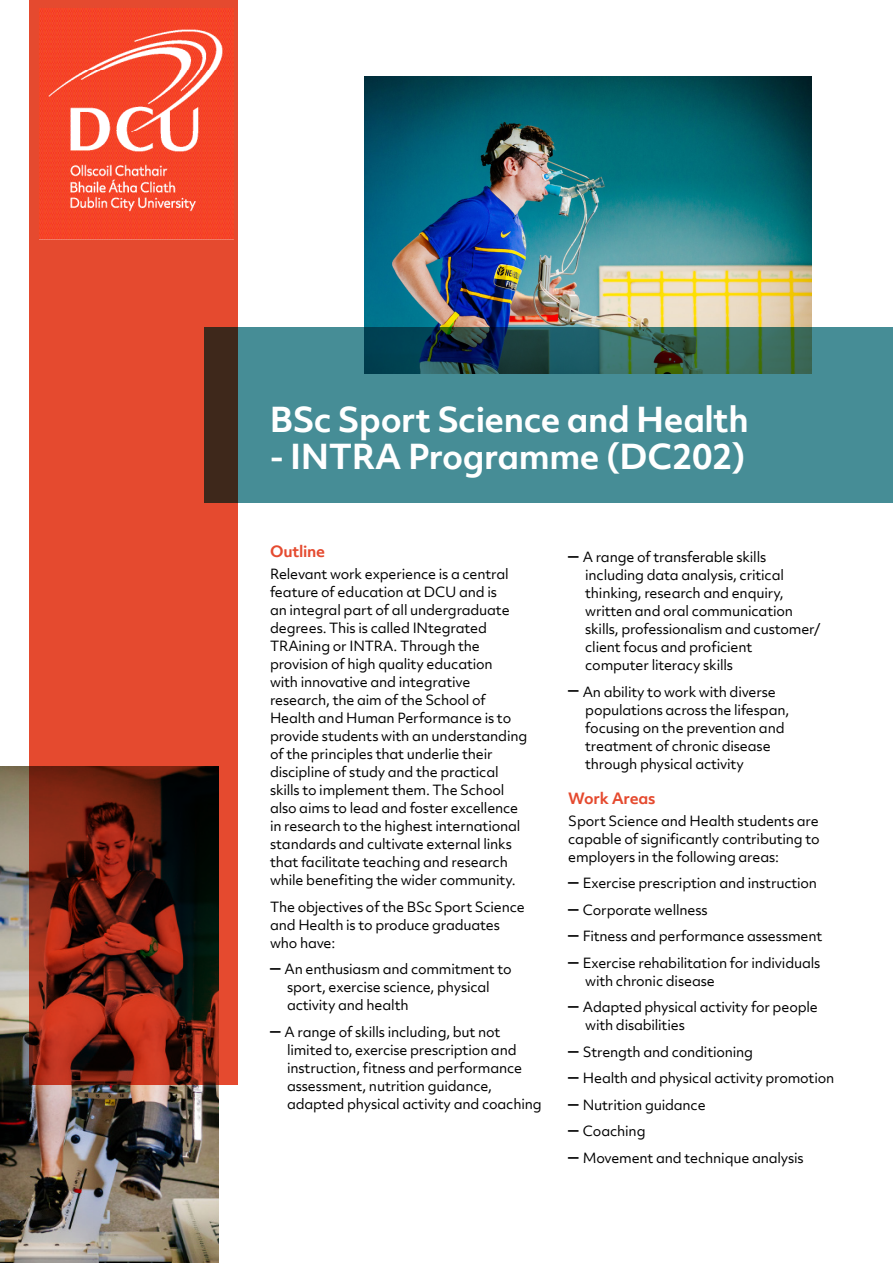
<style>
.page{position:relative;width:893px;height:1263px;background:#fff}
.page>*{position:absolute;margin:0;border:0;box-sizing:border-box;transform-origin:0 0}
.t1{font:700 33px "Objektiv Mk 2";letter-spacing:-.015em;color:#fff}
.t2{font:700 15px "Objektiv Mk 2";letter-spacing:-.015em;color:#e54a2f}
.t3{font:13.5px/18px "Objektiv Mk 2";letter-spacing:-.015em;color:#000}
.s1{font-size:21px}
</style>
<div class="page">
<img style="left:0;top:766px;width:219px;height:497px">
<img style="left:364px;top:77px;width:447px;height:250px">
<svg style="left:238px;top:327px;width:655px;height:176px;background:#408289"></svg>
<svg style="left:30px;top:0;width:208px;height:1084px;background:#b33a24"></svg>
<img style="left:39px;top:9px;width:194px;height:231px">
<h1 class="t1" style="left:270px;top:396px;width:480px">BSc Sport Science and Health</h1>
<h1 class="t1" style="left:270px;top:433px;width:478px">- INTRA Programme (DC202)</h1>
<p class="t2" style="left:270px;top:541px;width:57px">Outline</p>
<p class="t3" style="left:270px;top:565px;width:259px">Relevant work experience is a central feature of education at DCU and is<br>an integral part of all undergraduate degrees. This is called INtegrated TRAining or INTRA. Through the provision of high quality education<br>with innovative and integrative research, the aim of the School of Health and Human Performance is to provide students with an understanding of the principles that underlie their discipline of study and the practical skills to implement them. The School also aims to lead and foster excellence in research to the highest international standards and cultivate external links that facilitate teaching and research while benefiting the wider community.</p>
<p class="t3" style="left:270px;top:898px;width:256px">The objectives of the BSc Sport Science and Health is to produce graduates who have:</p>
<p class="t3" style="left:287px;top:960px;width:226px;text-indent:-17px"><span class="s1">–</span> An enthusiasm and commitment to sport, exercise science, physical activity and health</p>
<p class="t3" style="left:287px;top:1023px;width:256px;text-indent:-17px"><span class="s1">–</span> A range of skills including, but not limited to, exercise prescription and instruction, fitness and performance assessment, nutrition guidance, adapted physical activity and coaching</p>
<p class="t3" style="left:585px;top:548px;width:237px;text-indent:-17px"><span class="s1">–</span> A range of transferable skills including data analysis, critical thinking, research and enquiry, written and oral communication skills, professionalism and customer/ client focus and proficient<br>computer literacy skills</p>
<p class="t3" style="left:585px;top:682px;width:206px;text-indent:-17px"><span class="s1">–</span> An ability to work with diverse populations across the lifespan, focusing on the prevention and treatment of chronic disease through physical activity</p>
<p class="t2" style="left:568px;top:787px;width:89px">Work Areas</p>
<p class="t3" style="left:568px;top:812px;width:253px;text-align:justify">Sport Science and Health students are capable of significantly contributing to employers in the following areas:</p>
<p class="t3" style="left:568px;top:874px;width:250px"><span class="s1">–</span> Exercise prescription and instruction</p>
<p class="t3" style="left:568px;top:901px;width:141px"><span class="s1">–</span> Corporate wellness</p>
<p class="t3" style="left:568px;top:927px;width:256px"><span class="s1">–</span> Fitness and performance assessment</p>
<p class="t3" style="left:585px;top:954px;width:237px;text-indent:-17px"><span class="s1">–</span> Exercise rehabilitation for individuals with chronic disease</p>
<p class="t3" style="left:585px;top:998px;width:234px;text-indent:-17px"><span class="s1">–</span> Adapted physical activity for people with disabilities</p>
<p class="t3" style="left:568px;top:1043px;width:186px"><span class="s1">–</span> Strength and conditioning</p>
<p class="t3" style="left:568px;top:1069px;width:268px"><span class="s1">–</span> Health and physical activity promotion</p>
<p class="t3" style="left:568px;top:1096px;width:139px"><span class="s1">–</span> Nutrition guidance</p>
<p class="t3" style="left:568px;top:1122px;width:79px"><span class="s1">–</span> Coaching</p>
<p class="t3" style="left:568px;top:1149px;width:237px"><span class="s1">–</span> Movement and technique analysis</p>
</div>
